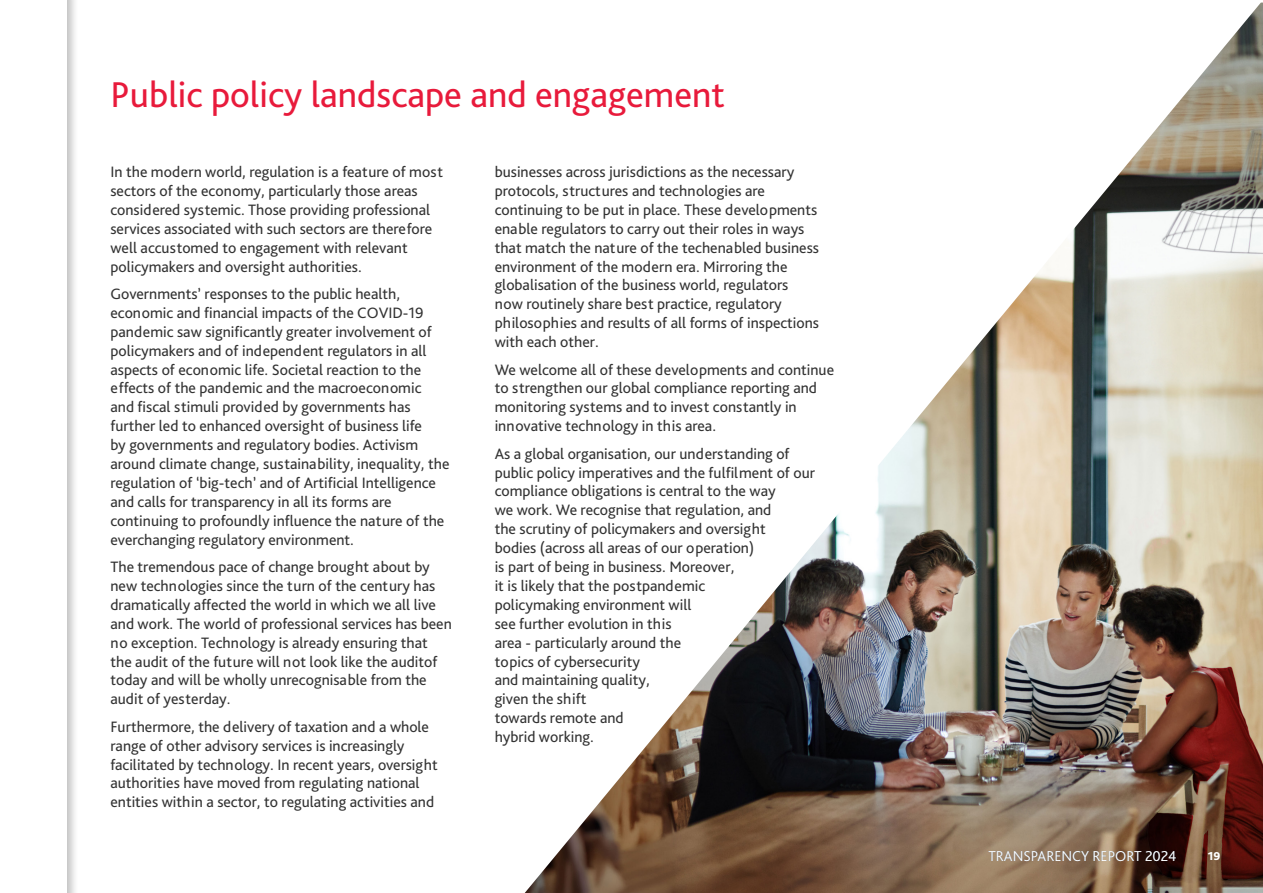
<style>
.page{position:relative;width:1263px;height:893px;background:#fff}
.page>*{position:absolute;margin:0;border:0;box-sizing:border-box;transform-origin:0 0}
.t1{font:37.5px "Bliss Pro";color:#e81a3b}
.t2{font:15.75px/18.9px "Bliss Pro";color:#333}
.t3{font:300 15px "Bliss Pro";color:#fff}
.t4{font:800 12px "Bliss Pro";color:#fff}
</style>
<div class="page">
<img style="left:525px;top:3px;width:738px;height:890px">
<div style="left:0;top:0;width:80px;height:893px;background:#000;opacity:.25"></div>
<div style="left:0;top:0;width:67px;height:893px;background:#fff"></div>
<h1 class="t1" style="left:111px;top:71px;width:616px">Public policy landscape and engagement</h1>
<p class="t2" style="left:110px;top:162px;width:334px">In the modern world, regulation is a feature of most sectors of the economy, particularly those areas considered systemic. Those providing professional services associated with such sectors are therefore well accustomed to engagement with relevant policymakers and oversight authorities.</p>
<p class="t2" style="left:110px;top:284px;width:340px">Governments’ responses to the public health, economic and financial impacts of the COVID-19 pandemic saw significantly greater involvement of policymakers and of independent regulators in all aspects of economic life. Societal reaction to the effects of the pandemic and the macroeconomic<br>and fiscal stimuli provided by governments has further led to enhanced oversight of business life<br>by governments and regulatory bodies. Activism around climate change, sustainability, inequality, the regulation of ‘big-tech’ and of Artificial Intelligence and calls for transparency in all its forms are continuing to profoundly influence the nature of the everchanging regulatory environment.</p>
<p class="t2" style="left:110px;top:557px;width:343px">The tremendous pace of change brought about by new technologies since the turn of the century has dramatically affected the world in which we all live and work. The world of professional services has been no exception. Technology is already ensuring that the audit of the future will not look like the auditof today and will be wholly unrecognisable from the audit of yesterday.</p>
<p class="t2" style="left:110px;top:717px;width:329px">Furthermore, the delivery of taxation and a whole range of other advisory services is increasingly facilitated by technology. In recent years, oversight authorities have moved from regulating national entities within a sector, to regulating activities and</p>
<p class="t2" style="left:495px;top:162px;width:326px">businesses across jurisdictions as the necessary protocols, structures and technologies are continuing to be put in place. These developments enable regulators to carry out their roles in ways that match the nature of the techenabled business environment of the modern era. Mirroring the globalisation of the business world, regulators now routinely share best practice, regulatory philosophies and results of all forms of inspections with each other.</p>
<p class="t2" style="left:495px;top:359px;width:341px">We welcome all of these developments and continue to strengthen our global compliance reporting and monitoring systems and to invest constantly in innovative technology in this area.</p>
<p class="t2" style="left:495px;top:444px;width:322px">As a global organisation, our understanding of public policy imperatives and the fulfilment of our compliance obligations is central to the way<br>we work. We recognise that regulation, and<br>the scrutiny of policymakers and oversight<br>bodies (across all areas of our operation)<br>is part of being in business. Moreover,<br>it is likely that the postpandemic<br>policymaking environment will<br>see further evolution in this<br>area - particularly around the<br>topics of cybersecurity<br>and maintaining quality,<br>given the shift<br>towards remote and<br>hybrid working.</p>
<p class="t3" style="left:988px;top:846px;width:189px">TRANSPARENCY REPORT 2024</p>
<p class="t4" style="left:1208px;top:848px;width:14px">19</p>
</div>
